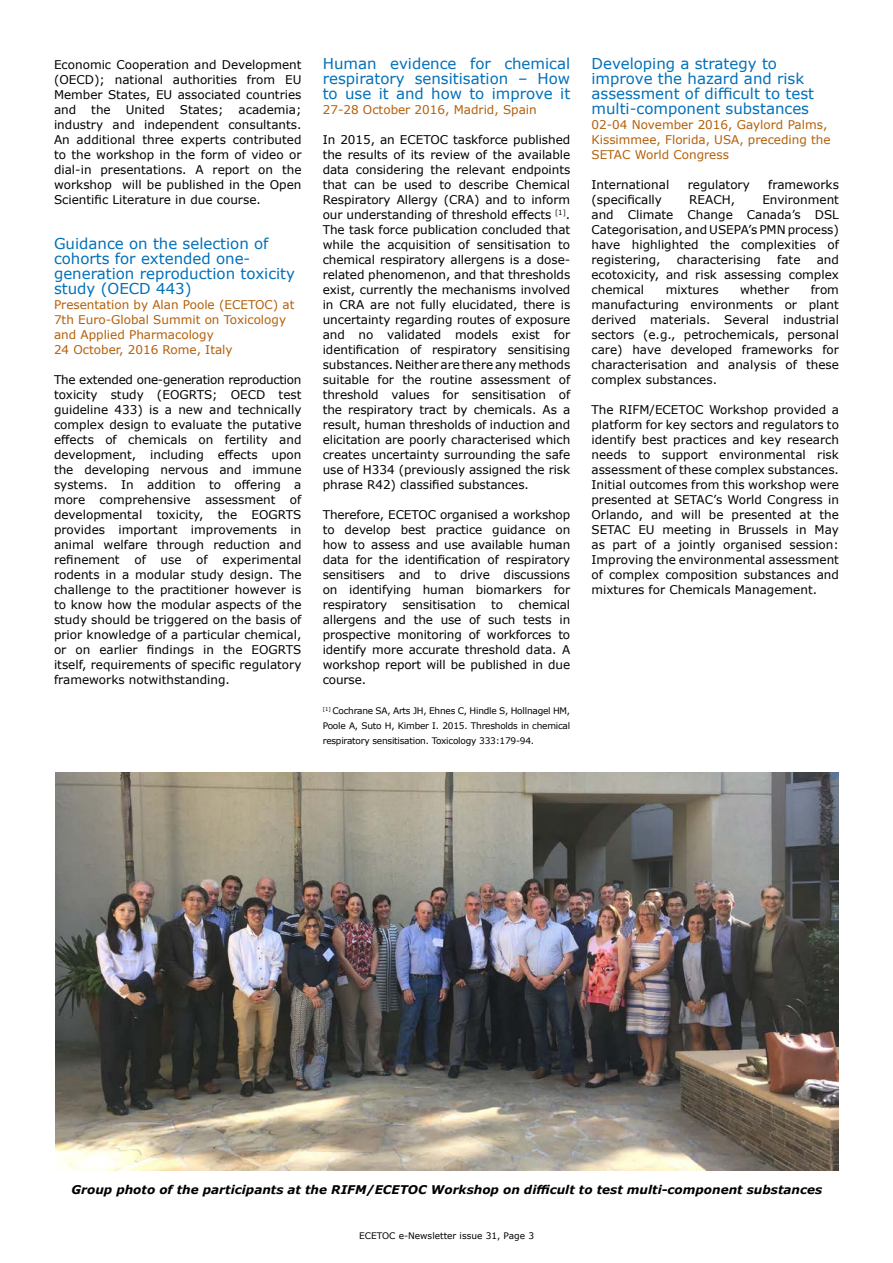
<style>
.page{position:relative;width:893px;height:1263px;background:#fff}
.page>*{position:absolute;margin:0;border:0;box-sizing:border-box;transform-origin:0 0}
.t1{font:15px/15px "Verdana";color:#0070ba}
.t2{font:12px/15px "Verdana";color:#000;text-align:justify}
.t3{font:12px/15px "Verdana";color:#b35f09}
.t4{font:italic 700 12px "Verdana";color:#000}
.t5{font:9px/15px "Verdana";letter-spacing:-.025em;color:#000;text-align:justify}
.t6{font:9px "Verdana";color:#000}
</style>
<div class="page">
<img style="left:55px;top:772px;width:784px;height:398px">
<p class="t2" style="left:54px;top:57px;width:249px">Economic Cooperation and Development (OECD); national authorities from EU Member States, EU associated countries and</p>
<p class="t2" style="left:54px;top:102px;width:249px;text-indent:185px">academia; industry and independent consultants.<br>An additional three experts contributed to the workshop in the form of video or dial-in presentations. A report on the workshop will be published in the Open Scientific Literature in due course.</p>
<p class="t1" style="left:54px;top:236px;width:242px">Guidance on the selection of cohorts for extended one&shy;generation reproduction toxicity study (OECD 443)</p>
<p class="t3" style="left:54px;top:297px;width:242px">Presentation by Alan Poole (ECETOC) at<br>7th Euro-Global Summit on Toxicology and Applied Pharmacology<br>24 October, 2016 Rome, Italy</p>
<p class="t2" style="left:54px;top:372px;width:249px">The extended one-generation reproduction toxicity study (EOGRTS; OECD test guideline 433) is a new and technically complex design to evaluate the putative effects of chemicals on fertility and development, including effects upon the developing nervous and immune systems. In addition to offering a more comprehensive assessment of developmental toxicity, the EOGRTS provides important improvements in animal welfare through reduction and refinement of use of experimental rodents in a modular study design. The challenge to the practitioner however is to know how the modular aspects of the study should be triggered on the basis of prior knowledge of a particular chemical, or on earlier findings in the EOGRTS itself, requirements of specific regulatory frameworks notwithstanding.</p>
<p class="t2" style="left:91px;top:102px;width:21px">the</p>
<p class="t2" style="left:126px;top:102px;width:41px">United</p>
<p class="t2" style="left:180px;top:102px;width:45px">States;</p>
<p class="t1" style="left:323px;top:56px;width:249px;text-align:justify">Human evidence for chemical respiratory sensitisation – How to use it and how to improve it</p>
<p class="t3" style="left:323px;top:102px;width:216px">27-28 October 2016, Madrid, Spain</p>
<p class="t2" style="left:323px;top:132px;width:249px">In 2015, an ECETOC taskforce published the results of its review of the available data considering the relevant endpoints that can be used to describe Chemical Respiratory Allergy (CRA) and to inform our understanding of threshold effects <sup>[1]</sup>.<br>The task force publication concluded that while the acquisition of sensitisation to chemical respiratory allergens is a dose&shy;related phenomenon, and that thresholds exist, currently the mechanisms involved in CRA are not fully elucidated, there is uncertainty regarding routes of exposure and no validated models exist for identification of respiratory sensitising substances. Neither are there any methods suitable for the routine assessment of threshold values for sensitisation of the respiratory tract by chemicals. As a result, human thresholds of induction and elicitation are poorly characterised which creates uncertainty surrounding the safe use of H334 (previously assigned the risk phrase R42) classified substances.</p>
<p class="t2" style="left:323px;top:507px;width:249px">Therefore, ECETOC organised a workshop to develop best practice guidance on how to assess and use available human data for the identification of respiratory sensitisers and to drive discussions on identifying human biomarkers for respiratory</p>
<p class="t2" style="left:323px;top:597px;width:249px;text-indent:196px">chemical allergens and the use of such tests in prospective monitoring of workforces to identify more accurate threshold data. A workshop report will be published in due course.</p>
<p class="t5" style="left:323px;top:703px;width:249px"><sup>[1]</sup> Cochrane SA, Arts JH, Ehnes C, Hindle S, Hollnagel HM, Poole A, Suto H, Kimber I. 2015. Thresholds in chemical respiratory sensitisation. Toxicology 333:179-94.</p>
<p class="t2" style="left:402px;top:597px;width:75px">sensitisation</p>
<p class="t2" style="left:491px;top:597px;width:13px">to</p>
<p class="t1" style="left:591px;top:56px;width:224px">Developing a strategy to improve the hazard and risk assessment of difficult to test multi-component substances</p>
<p class="t3" style="left:591px;top:117px;width:241px">02-04 November 2016, Gaylord Palms,<br>Kissimmee, Florida, USA, preceding the<br>SETAC World Congress</p>
<p class="t2" style="left:591px;top:177px;width:79px">International</p>
<p class="t2" style="left:688px;top:177px;width:64px">regulatory</p>
<p class="t2" style="left:768px;top:177px;width:72px">frameworks</p>
<p class="t2" style="left:591px;top:192px;width:72px">(specifically</p>
<p class="t2" style="left:689px;top:192px;width:47px">REACH,</p>
<p class="t2" style="left:591px;top:192px;width:249px;text-indent:171px">Environment and Climate Change Canada’s DSL Categorisation, and USEPA’s PMN process) have highlighted the complexities of registering,</p>
<p class="t2" style="left:677px;top:252px;width:86px">characterising</p>
<p class="t2" style="left:777px;top:252px;width:25px">fate</p>
<p class="t2" style="left:591px;top:252px;width:249px;text-indent:225px">and ecotoxicity, and risk assessing complex chemical</p>
<p class="t2" style="left:591px;top:282px;width:249px;text-indent:219px">from manufacturing environments or plant derived materials. Several industrial sectors (e.g., petrochemicals, personal care) have developed frameworks for characterisation and analysis of these complex substances.</p>
<p class="t2" style="left:591px;top:402px;width:249px">The RIFM/ECETOC Workshop provided a platform for key sectors and regulators to identify best practices and key research needs to support environmental risk assessment of these complex substances.<br>Initial outcomes from this workshop were presented at SETAC’s World Congress in Orlando, and will be presented at the SETAC EU meeting in Brussels in May as part of a jointly organised session:<br>Improving the environmental assessment of complex composition substances and mixtures for Chemicals Management.</p>
<p class="t2" style="left:666px;top:282px;width:54px">mixtures</p>
<p class="t2" style="left:740px;top:282px;width:51px">whether</p>
<p class="t4" style="left:71px;top:1181px;width:752px">Group photo of the participants at the RIFM/ECETOC Workshop on difficult to test multi-component substances</p>
<p class="t6" style="left:359px;top:1230px;width:176px">ECETOC e-Newsletter issue 31, Page 3</p>
</div>
